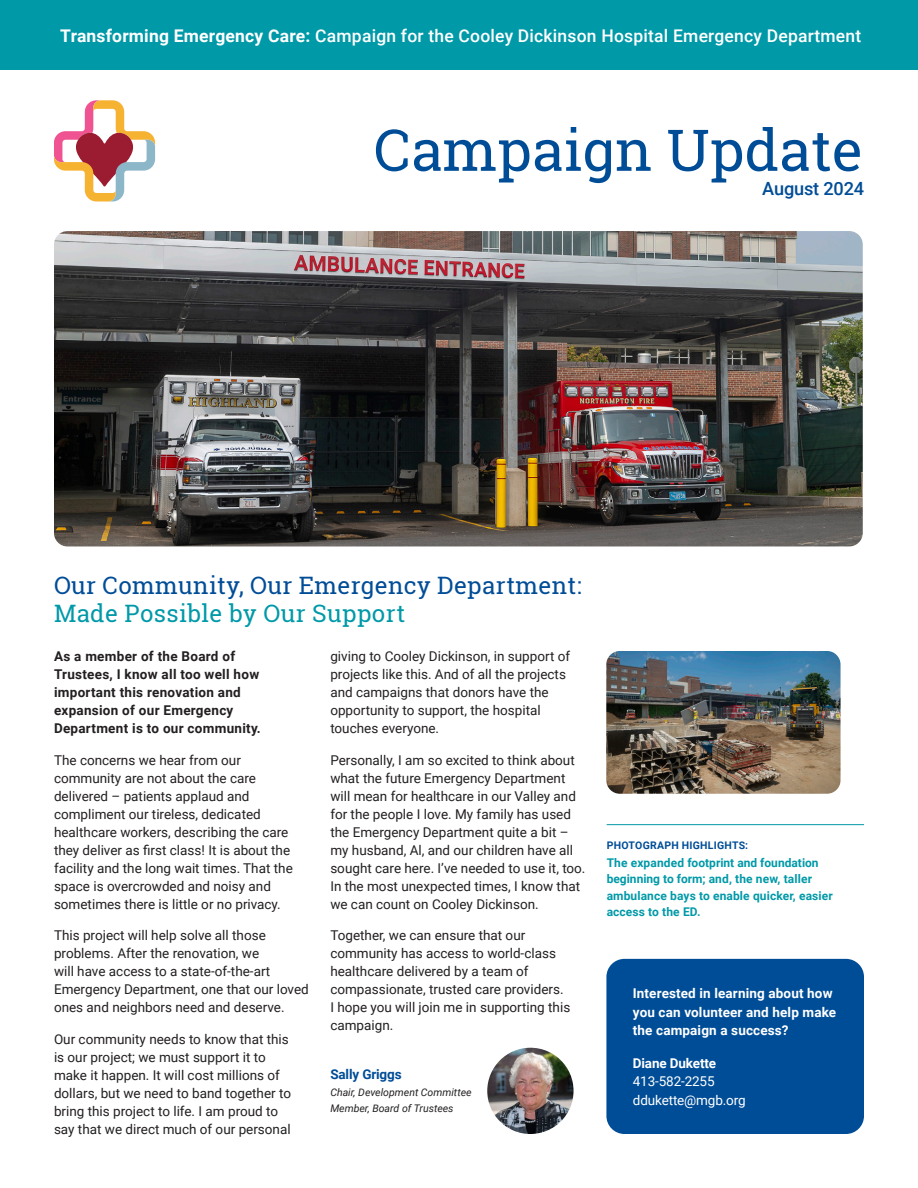
<style>
.page{position:relative;width:918px;height:1188px;background:#fff}
.page>*{position:absolute;margin:0;border:0;box-sizing:border-box;transform-origin:0 0}
.t1{font:57.6px "Roboto Slab";color:#004d97}
.t2{font:24px/28.5px "Roboto Slab";letter-spacing:.015em;color:#004d97}
.t3{font:500 18.15px "Roboto";letter-spacing:-.01em;color:#004d97}
.t4{font:500 17.55px "Roboto";letter-spacing:.01em;color:#fff}
.t5{font:13.5px/18px "Roboto";color:#231f20}
.t6{font:700 13.5px/18px "Roboto";letter-spacing:.02em;color:#231f20}
.t7{font:700 13.5px/18.6px "Roboto";letter-spacing:.01em;color:#fff}
.t8{font:13.5px/18.6px "Roboto";letter-spacing:-.01em;color:#fff}
.t9{font:700 13.5px "Roboto";letter-spacing:-.01em;color:#004d97}
.t10{font:700 12px/16.5px "Roboto";letter-spacing:.01em;color:#0099a8}
.t11{font:italic 10.5px "Roboto";color:#231f20}
.t12{font:700 10.5px "Roboto";letter-spacing:.025em;color:#004d97}
.s1{font-weight:700}
.s2{color:#0099a8}
</style>
<div class="page">
<svg style="left:54px;top:100px;width:101px;height:102px"></svg>
<img style="left:54px;top:231px;width:809px;height:315px">
<img style="left:606px;top:651px;width:235px;height:143px">
<div style="left:0;top:0;width:918px;height:69px;background:#0099a8"></div>
<div style="left:606px;top:959px;width:258px;height:175px;background:#004d97;border-radius:18px"></div>
<img style="left:487px;top:1048px;width:87px;height:86px;border-radius:43px">
<hr style="left:607px;top:824px;width:257px;height:1px;background:#0099a8">
<p class="t4" style="left:60px;top:24px;width:803px"><span class="s1">Transforming Emergency Care:</span> Campaign for the Cooley Dickinson Hospital Emergency Department</p>
<p class="t1" style="left:374px;top:110px;width:490px">Campaign Update</p>
<p class="t3" style="left:762px;top:176px;width:104px">August 2024</p>
<p class="t2" style="left:54px;top:571px;width:529px">Our Community, Our Emergency Department:<br><span class="s2">Made Possible by Our Support</span></p>
<p class="t6" style="left:54px;top:647px;width:208px">As a member of the Board of<br>Trustees, I know all too well how important this renovation and expansion of our Emergency<br>Department is to our community.</p>
<p class="t5" style="left:54px;top:750px;width:240px">The concerns we hear from our community are not about the care delivered – patients applaud and compliment our tireless, dedicated healthcare workers, describing the care they deliver as first class! It is about the facility and the long wait times. That the space is overcrowded and noisy and sometimes there is little or no privacy.</p>
<p class="t5" style="left:54px;top:926px;width:256px">This project will help solve all those problems. After the renovation, we<br>will have access to a state-of-the-art Emergency Department, one that our loved ones and neighbors need and deserve.</p>
<p class="t5" style="left:54px;top:1029px;width:239px">Our community needs to know that this is our project; we must support it to make it happen. It will cost millions of dollars, but we need to band together to bring this project to life. I am proud to say that we direct much of our personal</p>
<p class="t5" style="left:330px;top:647px;width:241px">giving to Cooley Dickinson, in support of projects like this. And of all the projects and campaigns that donors have the opportunity to support, the hospital touches everyone.</p>
<p class="t5" style="left:330px;top:750px;width:257px">Personally, I am so excited to think about what the future Emergency Department will mean for healthcare in our Valley and for the people I love. My family has used the Emergency Department quite a bit – my husband, Al, and our children have all sought care here. I’ve needed to use it, too.<br>In the most unexpected times, I know that we can count on Cooley Dickinson.</p>
<p class="t5" style="left:330px;top:926px;width:242px">Together, we can ensure that our community has access to world-class healthcare delivered by a team of compassionate, trusted care providers.<br>I hope you will join me in supporting this campaign.</p>
<p class="t9" style="left:330px;top:1065px;width:73px">Sally Griggs</p>
<p class="t11" style="left:330px;top:1085px;width:143px">Chair, Development Committee</p>
<p class="t11" style="left:330px;top:1101px;width:125px">Member, Board of Trustees</p>
<p class="t12" style="left:607px;top:838px;width:143px">PHOTOGRAPH HIGHLIGHTS:</p>
<p class="t10" style="left:607px;top:854px;width:228px">The expanded footprint and foundation beginning to form; and, the new, taller ambulance bays to enable quicker, easier access to the ED.</p>
<p class="t7" style="left:633px;top:984px;width:205px">Interested in learning about how you can volunteer and help make the campaign a success?</p>
<p class="t8" style="left:633px;top:1053px;width:114px"><span class="s1">Diane Dukette<br></span>413-582-2255 ddukette@mgb.org</p>
</div>
